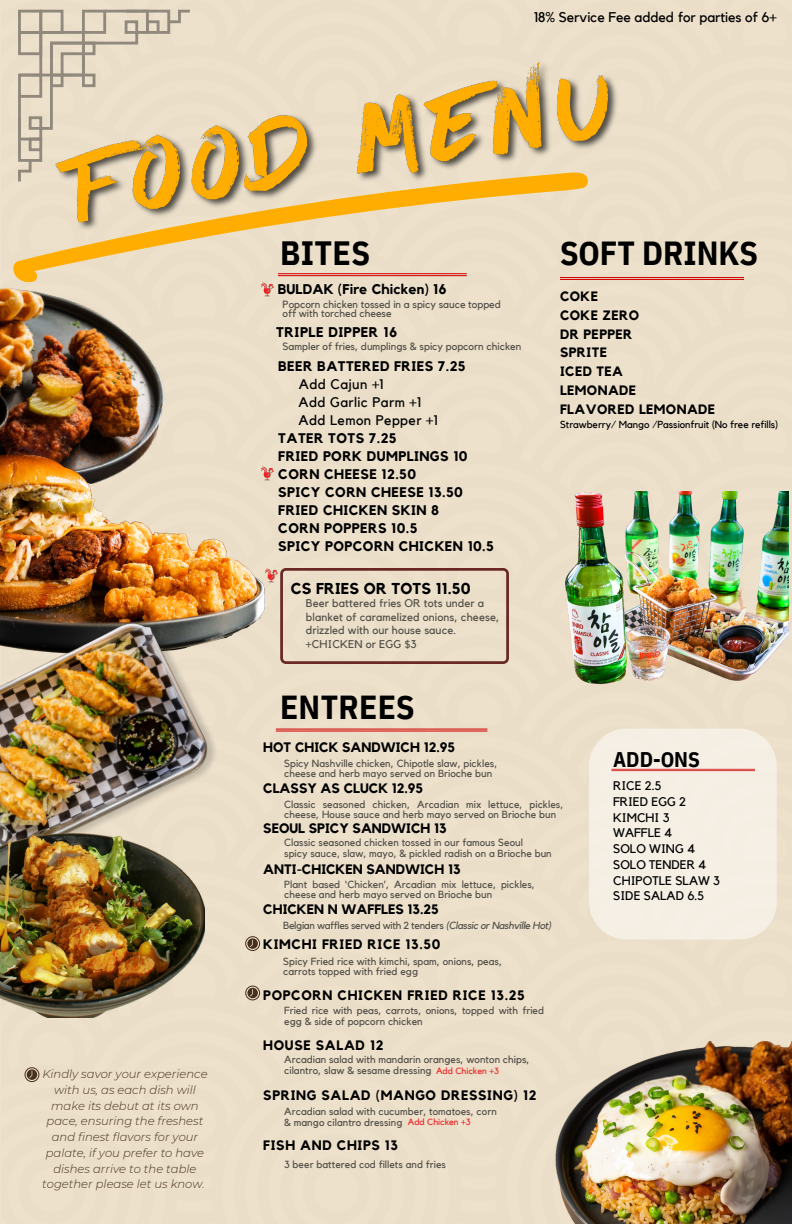
<style>
.page{position:relative;width:792px;height:1224px;background:#fff}
.page>*{position:absolute;margin:0;border:0;box-sizing:border-box;transform-origin:0 0}
.t1{font:700 33.7px "IBM Plex Sans Cond";letter-spacing:.01em;color:#000}
.t2{font:700 33.4px "IBM Plex Sans Cond";color:#000}
.t3{font:700 33.2px "IBM Plex Sans Cond";letter-spacing:.01em;color:#000}
.t4{font:700 21.2px "IBM Plex Sans Cond";color:#000}
.t5{font:700 15.7px "Kollektif";letter-spacing:.01em;color:#000}
.t6{font:14px "Kollektif";color:#000}
.t7{font:700 14px "Kollektif";letter-spacing:.01em;color:#000}
.t8{font:700 14px "Kollektif";letter-spacing:.035em;color:#000}
.t9{font:700 13.9px "Kollektif";letter-spacing:.03em;color:#000}
.t10{font:13.9px "Kollektif";letter-spacing:.03em;color:#000}
.t11{font:700 13.7px "Kollektif";letter-spacing:.05em;color:#000}
.t12{font:700 13.7px "Kollektif";color:#000}
.t13{font:700 13.5px "Kollektif";letter-spacing:.03em;color:#000}
.t14{font:12.5px "Kollektif";color:#000}
.t15{font:italic 300 11.6px/15.8px "Montserrat";color:#47301d;text-align:center}
.t16{font:11.2px/13.5px "Kollektif";letter-spacing:.01em;color:#000}
.t17{font:10.5px/9px "Kollektif";color:#000}
.t18{font:10.3px/10.5px "Kollektif";letter-spacing:.005em;color:#000}
.t19{font:10.3px "Kollektif";letter-spacing:-.025em;color:#000}
.t20{font:10.2px "Kollektif";color:#000}
.t21{font:9px "Kollektif";color:#ea2526}
.s1{font-style:italic}
</style>
<div class="page">
<div style="left:2px;top:0;width:790px;height:1224px;background:#ebdec9"></div>
<img style="left:260px;top:286px;width:14px;height:12px">
<svg style="left:280px;top:568px;width:229px;height:96px;background:#e1d0bc"></svg>
<img style="left:276px;top:568px;width:2px;height:16px">
<svg style="left:8px;top:167px;width:587px;height:119px;background:#ead6c1"></svg>
<img style="left:564px;top:492px;width:225px;height:195px">
<img style="left:0;top:253px;width:190px;height:161px">
<img style="left:0;top:414px;width:276px;height:245px">
<img style="left:0;top:590px;width:253px;height:312px">
<img style="left:0;top:823px;width:205px;height:195px">
<img style="left:554px;top:1042px;width:238px;height:182px">
<div style="left:589px;top:729px;width:188px;height:211px;background:#f4eee3;border-radius:37px"></div>
<hr style="left:276px;top:731px;width:211px;height:1px;background:#d20505">
<hr style="left:276px;top:729px;width:211px;height:1px;background:#d20505">
<hr style="left:611px;top:770px;width:144px;height:1px;background:#d20505">
<hr style="left:611px;top:769px;width:144px;height:1px;background:#d20505">
<svg style="left:18px;top:10px;width:172px;height:171px;background:#d1c6b3"></svg>
<hr style="left:560px;top:279px;width:183px;height:1px;background:#d20505">
<hr style="left:560px;top:277px;width:183px;height:1px;background:#d20505">
<svg style="left:245px;top:936px;width:15px;height:15px"></svg>
<svg style="left:245px;top:986px;width:15px;height:14px"></svg>
<svg style="left:25px;top:1067px;width:14px;height:15px"></svg>
<img style="left:39px;top:19px;width:600px;height:248px">
<p class="t6" style="left:534px;top:11px;width:244px">18% Service Fee added for parties of 6+</p>
<p class="t15" style="left:42px;top:1066px;width:167px">Kindly savor your experience with us, as each dish will make its debut at its own pace, ensuring the freshest and finest flavors for your palate, if you prefer to have dishes arrive to the table together please let us know.</p>
<p class="t1" style="left:280px;top:231px;width:91px">BITES</p>
<p class="t7" style="left:278px;top:283px;width:170px">BULDAK (Fire Chicken) 16</p>
<p class="t17" style="left:283px;top:300px;width:220px">Popcorn chicken tossed in a spicy sauce topped off with torched cheese</p>
<p class="t8" style="left:276px;top:326px;width:123px">TRIPLE DIPPER 16</p>
<p class="t17" style="left:283px;top:342px;width:240px">Sampler of fries, dumplings &amp; spicy popcorn chicken</p>
<p class="t9" style="left:278px;top:360px;width:189px">BEER BATTERED FRIES 7.25</p>
<p class="t10" style="left:299px;top:378px;width:86px">Add Cajun +1</p>
<p class="t10" style="left:299px;top:396px;width:124px">Add Garlic Parm +1</p>
<p class="t10" style="left:299px;top:414px;width:141px">Add Lemon Pepper +1</p>
<p class="t9" style="left:278px;top:432px;width:120px">TATER TOTS 7.25</p>
<p class="t9" style="left:278px;top:450px;width:191px">FRIED PORK DUMPLINGS 10</p>
<p class="t9" style="left:278px;top:468px;width:139px">CORN CHEESE 12.50</p>
<p class="t9" style="left:278px;top:486px;width:186px">SPICY CORN CHEESE 13.50</p>
<p class="t9" style="left:278px;top:504px;width:163px">FRIED CHICKEN SKIN 8</p>
<p class="t9" style="left:278px;top:522px;width:141px">CORN POPPERS 10.5</p>
<p class="t9" style="left:278px;top:540px;width:217px">SPICY POPCORN CHICKEN 10.5</p>
<p class="t5" style="left:291px;top:581px;width:181px">CS FRIES OR TOTS 11.50</p>
<p class="t16" style="left:306px;top:597px;width:195px">Beer battered fries OR tots under a blanket of caramelized onions, cheese, drizzled with our house sauce. +CHICKEN or EGG $3</p>
<p class="t2" style="left:560px;top:231px;width:200px">SOFT DRINKS</p>
<p class="t13" style="left:560px;top:290px;width:39px">COKE</p>
<p class="t13" style="left:560px;top:309px;width:81px">COKE ZERO</p>
<p class="t13" style="left:560px;top:328px;width:74px">DR PEPPER</p>
<p class="t13" style="left:560px;top:346px;width:49px">SPRITE</p>
<p class="t13" style="left:560px;top:365px;width:65px">ICED TEA</p>
<p class="t13" style="left:560px;top:384px;width:78px">LEMONADE</p>
<p class="t13" style="left:560px;top:403px;width:157px">FLAVORED LEMONADE</p>
<p class="t20" style="left:560px;top:419px;width:220px">Strawberry/ Mango /Passionfruit (No free refills)</p>
<p class="t3" style="left:280px;top:685px;width:136px">ENTREES</p>
<p class="t12" style="left:263px;top:741px;width:193px">HOT CHICK SANDWICH 12.95</p>
<p class="t12" style="left:263px;top:782px;width:161px">CLASSY AS CLUCK 12.95</p>
<p class="t12" style="left:263px;top:822px;width:185px">SEOUL SPICY SANDWICH 13</p>
<p class="t12" style="left:263px;top:863px;width:199px">ANTI-CHICKEN SANDWICH 13</p>
<p class="t12" style="left:263px;top:903px;width:177px">CHICKEN N WAFFLES 13.25</p>
<p class="t11" style="left:263px;top:938px;width:179px">KIMCHI FRIED RICE 13.50</p>
<p class="t18" style="left:284px;top:758px;width:215px">Spicy Nashville chicken, Chipotle slaw, pickles, cheese and herb mayo served on Brioche bun</p>
<p class="t18" style="left:284px;top:799px;width:281px">Classic seasoned chicken, Arcadian mix lettuce, pickles, cheese, House sauce and herb mayo served on Brioche bun</p>
<p class="t18" style="left:284px;top:838px;width:269px">Classic seasoned chicken tossed in our famous Seoul<br>spicy sauce, slaw, mayo, &amp; pickled radish on a Brioche bun</p>
<p class="t18" style="left:284px;top:879px;width:252px">Plant based ‘Chicken’, Arcadian mix lettuce, pickles, cheese and herb mayo served on Brioche bun</p>
<p class="t19" style="left:283px;top:920px;width:270px">Belgian waffles served with 2 tenders <span class="s1">(Classic or Nashville Hot)</span></p>
<p class="t18" style="left:283px;top:957px;width:220px">Spicy Fried rice with kimchi, spam, onions, peas, carrots topped with fried egg</p>
<p class="t18" style="left:284px;top:1006px;width:261px">Fried rice with peas, carrots, onions, topped with fried egg &amp; side of popcorn chicken</p>
<p class="t18" style="left:284px;top:1055px;width:247px">Arcadian salad with mandarin oranges, wonton chips, cilantro, slaw &amp; sesame dressing</p>
<p class="t18" style="left:284px;top:1107px;width:214px">Arcadian salad with cucumber, tomatoes, corn &amp; mango cilantro dressing</p>
<p class="t18" style="left:284px;top:1159px;width:163px">3 beer battered cod fillets and fries</p>
<p class="t11" style="left:263px;top:989px;width:263px">POPCORN CHICKEN FRIED RICE 13.25</p>
<p class="t11" style="left:263px;top:1039px;width:122px">HOUSE SALAD 12</p>
<p class="t11" style="left:263px;top:1089px;width:275px">SPRING SALAD (MANGO DRESSING) 12</p>
<p class="t11" style="left:263px;top:1139px;width:136px">FISH AND CHIPS 13</p>
<p class="t21" style="left:436px;top:1067px;width:64px">Add Chicken +3</p>
<p class="t21" style="left:408px;top:1118px;width:64px">Add Chicken +3</p>
<p class="t4" style="left:613px;top:745px;width:88px">ADD-ONS</p>
<p class="t14" style="left:613px;top:780px;width:50px">RICE 2.5</p>
<p class="t14" style="left:613px;top:796px;width:74px">FRIED EGG 2</p>
<p class="t14" style="left:613px;top:811px;width:58px">KIMCHI 3</p>
<p class="t14" style="left:613px;top:827px;width:60px">WAFFLE 4</p>
<p class="t14" style="left:613px;top:843px;width:83px">SOLO WING 4</p>
<p class="t14" style="left:613px;top:859px;width:95px">SOLO TENDER 4</p>
<p class="t14" style="left:613px;top:874px;width:108px">CHIPOTLE SLAW 3</p>
<p class="t14" style="left:613px;top:890px;width:92px">SIDE SALAD 6.5</p>
</div>
